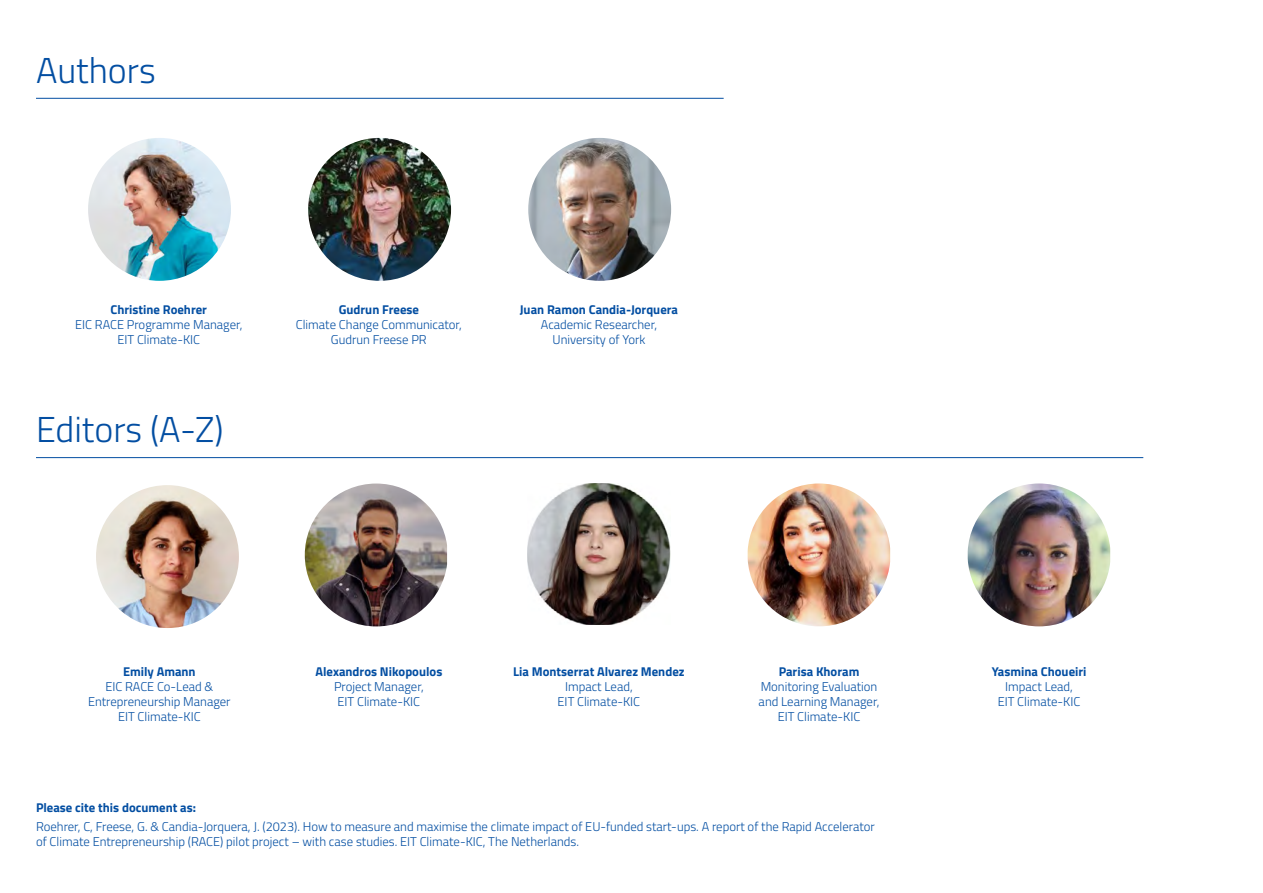
<style>
.page{position:relative;width:1263px;height:893px;background:#fff}
.page>*{position:absolute;margin:0;border:0;box-sizing:border-box;transform-origin:0 0}
.t1{font:300 36px "Titillium Web";color:#034ea2}
.t2{font:300 12.75px/15px "Titillium Web";color:#034ea2;text-align:center}
.t3{font:700 12.75px "Titillium Web";color:#034ea2}
</style>
<div class="page">
<hr style="left:36px;top:98px;width:688px;height:1px;background:#034ea2">
<hr style="left:36px;top:457px;width:1107px;height:1px;background:#034ea2">
<img style="left:748px;top:483px;width:142px;height:143px">
<img style="left:968px;top:483px;width:142px;height:143px">
<img style="left:96px;top:485px;width:143px;height:143px;border-radius:71px">
<img style="left:305px;top:483px;width:142px;height:143px">
<img style="left:308px;top:138px;width:143px;height:143px;border-radius:71px">
<img style="left:527px;top:483px;width:143px;height:142px">
<img style="left:528px;top:138px;width:143px;height:143px;border-radius:71px">
<img style="left:88px;top:138px;width:143px;height:143px;border-radius:71px">
<h1 class="t1" style="left:36px;top:44px;width:121px">Authors</h1>
<p class="t3" style="left:111px;top:299px;width:98px">Christine Roehrer</p>
<p class="t2" style="left:75px;top:316px;width:169px">EIC RACE Programme Manager,<br>EIT Climate-KIC</p>
<h1 class="t1" style="left:36px;top:404px;width:189px">Editors (A-Z)</h1>
<p class="t3" style="left:339px;top:299px;width:82px">Gudrun Freese</p>
<p class="t2" style="left:296px;top:316px;width:168px">Climate Change Communicator,<br>Gudrun Freese PR</p>
<p class="t3" style="left:520px;top:299px;width:160px">Juan Ramon Candia-Jorquera</p>
<p class="t2" style="left:541px;top:316px;width:118px">Academic Researcher,<br>University of York</p>
<p class="t3" style="left:123px;top:662px;width:74px">Emily Amann</p>
<p class="t2" style="left:88px;top:678px;width:144px">EIC RACE Co-Lead &amp;<br>Entrepreneurship Manager<br>EIT Climate-KIC</p>
<p class="t3" style="left:315px;top:662px;width:128px">Alexandros Nikopoulos</p>
<p class="t2" style="left:334px;top:678px;width:91px;text-align:left">Project Manager,<br>EIT Climate-KIC</p>
<p class="t3" style="left:513px;top:662px;width:173px">Lia Montserrat Alvarez Mendez</p>
<p class="t2" style="left:558px;top:678px;width:84px">Impact Lead,<br>EIT Climate-KIC</p>
<p class="t3" style="left:779px;top:662px;width:82px">Parisa Khoram</p>
<p class="t2" style="left:759px;top:678px;width:122px">Monitoring Evaluation and Learning Manager,<br>EIT Climate-KIC</p>
<p class="t3" style="left:36px;top:798px;width:162px">Please cite this document as:</p>
<p class="t2" style="left:36px;top:819px;width:840px;text-align:left">Roehrer, C, Freese, G. &amp; Candia-Jorquera, J. (2023). How to measure and maximise the climate impact of EU-funded start-ups. A report of the Rapid Accelerator of Climate Entrepreneurship (RACE) pilot project – with case studies. EIT Climate-KIC, The Netherlands.</p>
<p class="t3" style="left:992px;top:662px;width:96px">Yasmina Choueiri</p>
<p class="t2" style="left:998px;top:678px;width:84px">Impact Lead,<br>EIT Climate-KIC</p>
</div>
